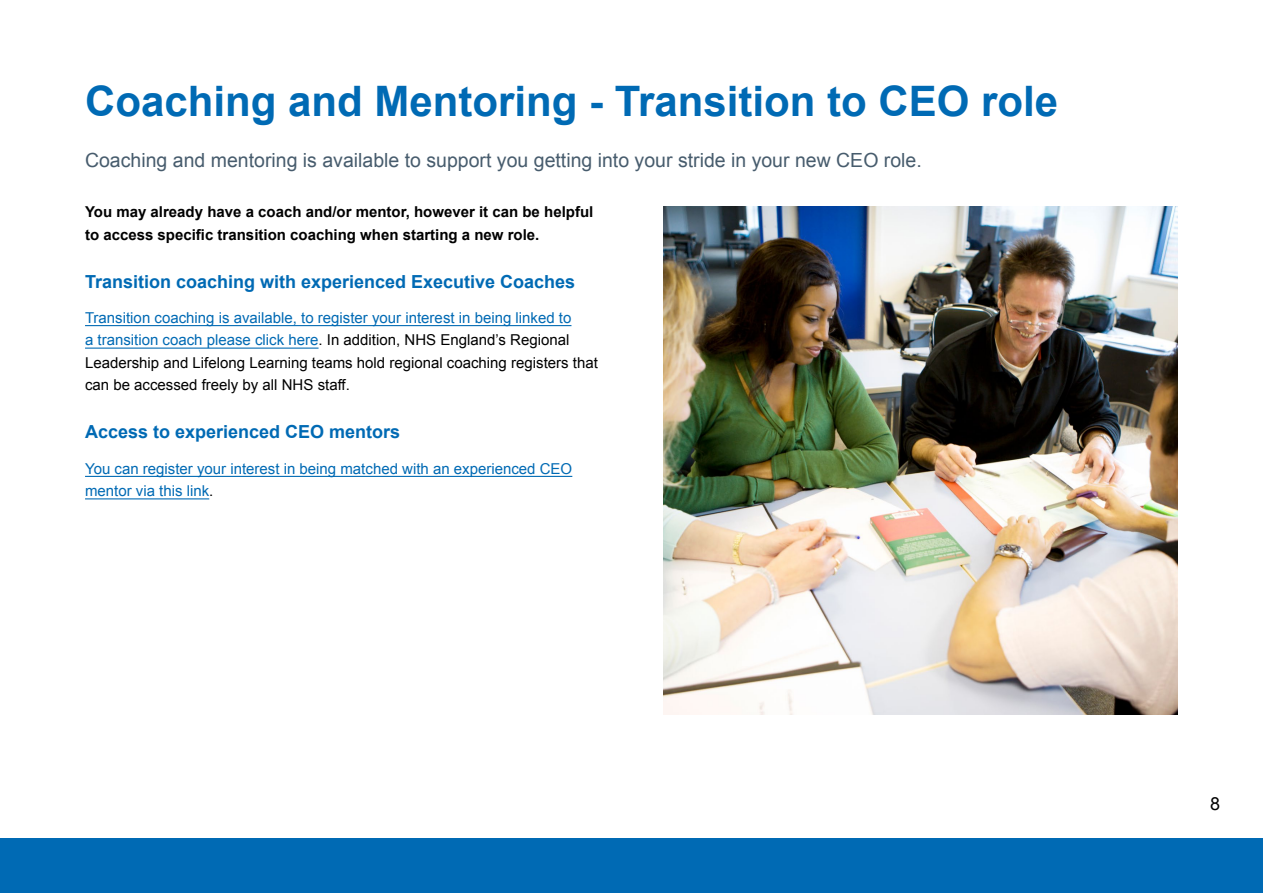
<style>
.page{position:relative;width:1263px;height:893px;background:#fff}
.page>*{position:absolute;margin:0;border:0;box-sizing:border-box;transform-origin:0 0}
.t1{font:700 42px "Arial";color:#006ab4}
.t2{font:19.5px "Arial";color:#475c6d}
.t3{font:700 18px "Arial";color:#006ab4}
.t4{font:18px "Arial";color:#000}
.t5{font:15px/22.5px "Arial";color:#000}
.t6{font:700 15px/22.5px "Arial";color:#000}
.t7{font:15px/22.5px "Arial";color:#006ab4}
.s1{color:#006ab4}
.s2{color:#000}
</style>
<div class="page">
<div style="left:0;top:839px;width:1263px;height:54px;background:#006ab4"></div>
<hr style="left:85px;top:498px;width:124px;height:1px;background:#006ab4">
<hr style="left:85px;top:476px;width:487px;height:1px;background:#006ab4">
<hr style="left:85px;top:348px;width:233px;height:1px;background:#006ab4">
<hr style="left:85px;top:325px;width:486px;height:1px;background:#006ab4">
<img style="left:663px;top:206px;width:515px;height:509px">
<h1 class="t1" style="left:85px;top:73px;width:975px">Coaching and Mentoring - Transition to CEO role</h1>
<h2 class="t2" style="left:85px;top:148px;width:838px">Coaching and mentoring is available to support you getting into your stride in your new CEO role.</h2>
<p class="t6" style="left:85px;top:201px;width:510px">You may already have a coach and/or mentor, however it can be helpful to access specific transition coaching when starting a new role.</p>
<p class="t3" style="left:85px;top:269px;width:492px">Transition coaching with experienced Executive Coaches</p>
<p class="t5" style="left:85px;top:307px;width:514px"><span class="s1">Transition coaching is available, to register your interest in being linked to<br>a transition coach please click here</span>. In addition, NHS England’s Regional Leadership and Lifelong Learning teams hold regional coaching registers that can be accessed freely by all NHS staff.</p>
<p class="t3" style="left:85px;top:420px;width:317px">Access to experienced CEO mentors</p>
<p class="t7" style="left:85px;top:457px;width:489px">You can register your interest in being matched with an experienced CEO mentor via this link<span class="s2">.</span></p>
<p class="t4" style="left:1210px;top:791px;width:12px">8</p>
</div>
